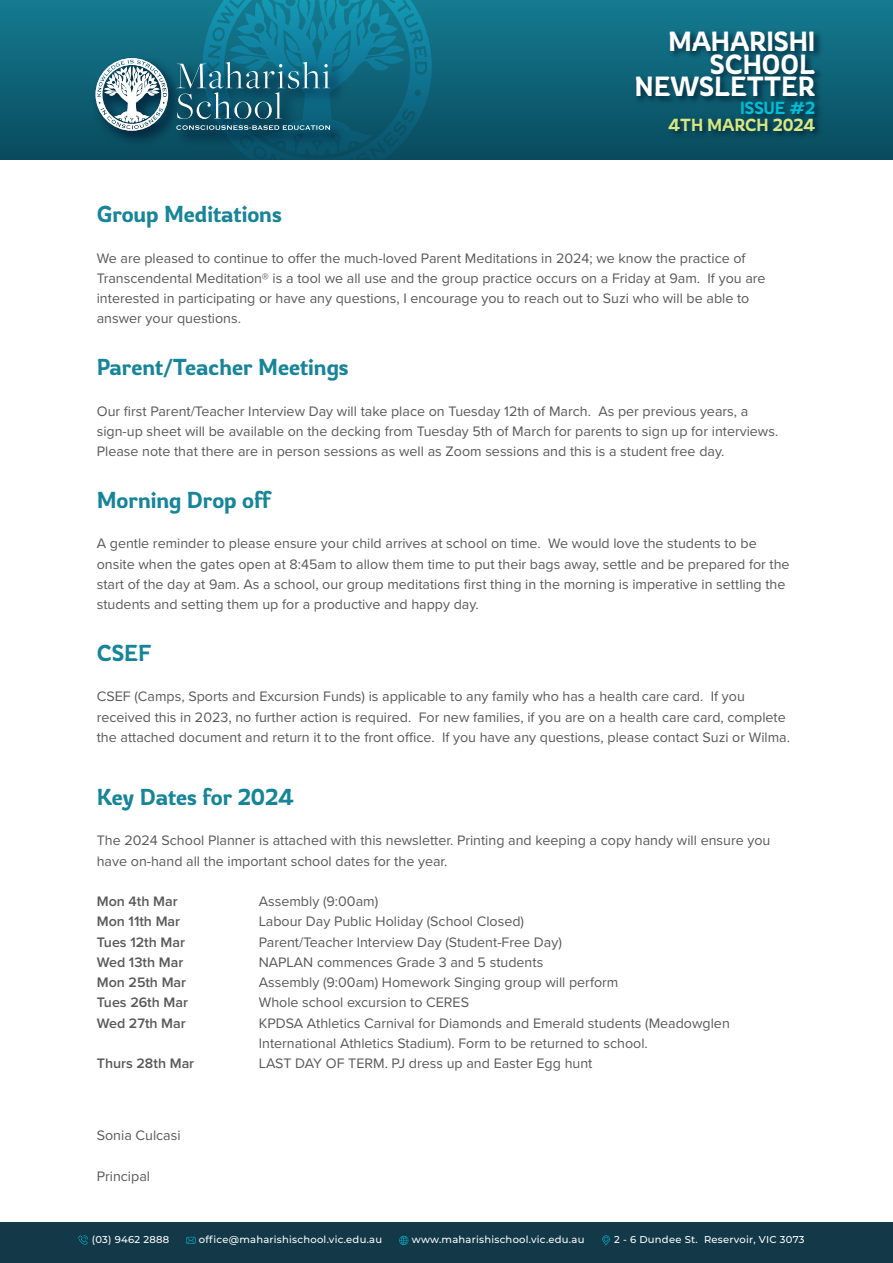
<style>
.page{position:relative;width:893px;height:1263px;background:#fff}
.page>*{position:absolute;margin:0;border:0;box-sizing:border-box;transform-origin:0 0}
.t1{font:300 27px/22.5px "Rowdies";color:#fff;text-align:right}
.t2{font:300 22.5px "Rowdies";color:#178599}
.t3{font:300 17.1px "Rowdies";color:#d6e882}
.t4{font:300 17.1px "Rowdies";color:#00bfd7}
.t5{font:14.25px/20.2px "Proxima Nova";color:#595959}
.t6{font:600 14.25px "Proxima Nova";color:#595959}
.t7{font:500 10.05px "Montserrat";letter-spacing:.025em;color:#fff}
</style>
<div class="page">
<div style="left:0;top:0;width:893px;height:159px;background:linear-gradient(to bottom,#147b91,#094a5e)"></div>
<img style="left:88px;top:50px;width:88px;height:102px">
<svg style="left:96px;top:58px;width:72px;height:73px"></svg>
<svg style="left:176px;top:0;width:256px;height:159px;background:#166c84"></svg>
<img style="left:665px;top:0;width:162px;height:155px">
<img style="left:630px;top:24px;width:197px;height:102px">
<div style="left:0;top:1223px;width:893px;height:40px;background:#133848"></div>
<svg style="left:186px;top:1237px;width:10px;height:7px"></svg>
<svg style="left:78px;top:1235px;width:10px;height:10px"></svg>
<svg style="left:399px;top:1236px;width:9px;height:9px"></svg>
<svg style="left:602px;top:1235px;width:8px;height:10px"></svg>
<h1 class="t1" style="left:635px;top:31px;width:182px">MAHARISHI<br>SCHOOL<br>NEWSLETTER</h1>
<p class="t4" style="left:740px;top:98px;width:76px">ISSUE #2</p>
<p class="t3" style="left:669px;top:115px;width:148px">4TH MARCH 2024</p>
<p class="t2" style="left:97px;top:201px;width:187px">Group Meditations</p>
<p class="t5" style="left:97px;top:247px;width:670px">We are pleased to continue to offer the much-loved Parent Meditations in 2024; we know the practice of Transcendental Meditation® is a tool we all use and the group practice occurs on a Friday at 9am. If you are interested in participating or have any questions, I encourage you to reach out to Suzi who will be able to answer your questions.</p>
<p class="t2" style="left:97px;top:354px;width:253px">Parent/Teacher Meetings</p>
<p class="t5" style="left:97px;top:400px;width:683px">Our first Parent/Teacher Interview Day will take place on Tuesday 12th of March. As per previous years, a sign-up sheet will be available on the decking from Tuesday 5th of March for parents to sign up for interviews.<br>Please note that there are in person sessions as well as Zoom sessions and this is a student free day.</p>
<p class="t2" style="left:97px;top:487px;width:176px">Morning Drop off</p>
<p class="t5" style="left:97px;top:533px;width:694px">A gentle reminder to please ensure your child arrives at school on time. We would love the students to be onsite when the gates open at 8:45am to allow them time to put their bags away, settle and be prepared for the start of the day at 9am. As a school, our group meditations first thing in the morning is imperative in settling the students and setting them up for a productive and happy day.</p>
<p class="t2" style="left:97px;top:640px;width:56px">CSEF</p>
<p class="t5" style="left:97px;top:686px;width:695px">CSEF (Camps, Sports and Excursion Funds) is applicable to any family who has a health care card. If you received this in 2023, no further action is required. For new families, if you are on a health care card, complete the attached document and return it to the front office. If you have any questions, please contact Suzi or Wilma.</p>
<p class="t2" style="left:97px;top:784px;width:198px">Key Dates for 2024</p>
<p class="t5" style="left:97px;top:830px;width:675px">The 2024 School Planner is attached with this newsletter. Printing and keeping a copy handy will ensure you have on-hand all the important school dates for the year.</p>
<p class="t6" style="left:97px;top:891px;width:82px">Mon 4th Mar</p>
<p class="t5" style="left:259px;top:891px;width:121px">Assembly (9:00am)</p>
<p class="t6" style="left:97px;top:911px;width:85px">Mon 11th Mar</p>
<p class="t5" style="left:259px;top:911px;width:267px">Labour Day Public Holiday (School Closed)</p>
<p class="t6" style="left:97px;top:931px;width:90px">Tues 12th Mar</p>
<p class="t5" style="left:259px;top:931px;width:305px">Parent/Teacher Interview Day (Student-Free Day)</p>
<p class="t6" style="left:97px;top:951px;width:88px">Wed 13th Mar</p>
<p class="t5" style="left:259px;top:951px;width:286px">NAPLAN commences Grade 3 and 5 students</p>
<p class="t6" style="left:97px;top:972px;width:91px">Mon 25th Mar</p>
<p class="t5" style="left:259px;top:972px;width:361px">Assembly (9:00am) Homework Singing group will perform</p>
<p class="t6" style="left:97px;top:992px;width:93px">Tues 26th Mar</p>
<p class="t5" style="left:259px;top:992px;width:212px">Whole school excursion to CERES</p>
<p class="t6" style="left:97px;top:1012px;width:91px">Wed 27th Mar</p>
<p class="t5" style="left:259px;top:1012px;width:473px">KPDSA Athletics Carnival for Diamonds and Emerald students (Meadowglen<br>International Athletics Stadium). Form to be returned to school.</p>
<p class="t6" style="left:97px;top:1053px;width:99px">Thurs 28th Mar</p>
<p class="t5" style="left:259px;top:1053px;width:335px">LAST DAY OF TERM. PJ dress up and Easter Egg hunt</p>
<p class="t5" style="left:97px;top:1125px;width:85px">Sonia Culcasi</p>
<p class="t5" style="left:97px;top:1165px;width:55px">Principal</p>
<p class="t7" style="left:92px;top:1232px;width:79px">(03) 9462 2888</p>
<p class="t7" style="left:199px;top:1232px;width:185px">office@maharishischool.vic.edu.au</p>
<p class="t7" style="left:412px;top:1232px;width:174px">www.maharishischool.vic.edu.au</p>
<p class="t7" style="left:614px;top:1232px;width:192px">2 - 6 Dundee St. Reservoir, VIC 3073</p>
</div>
